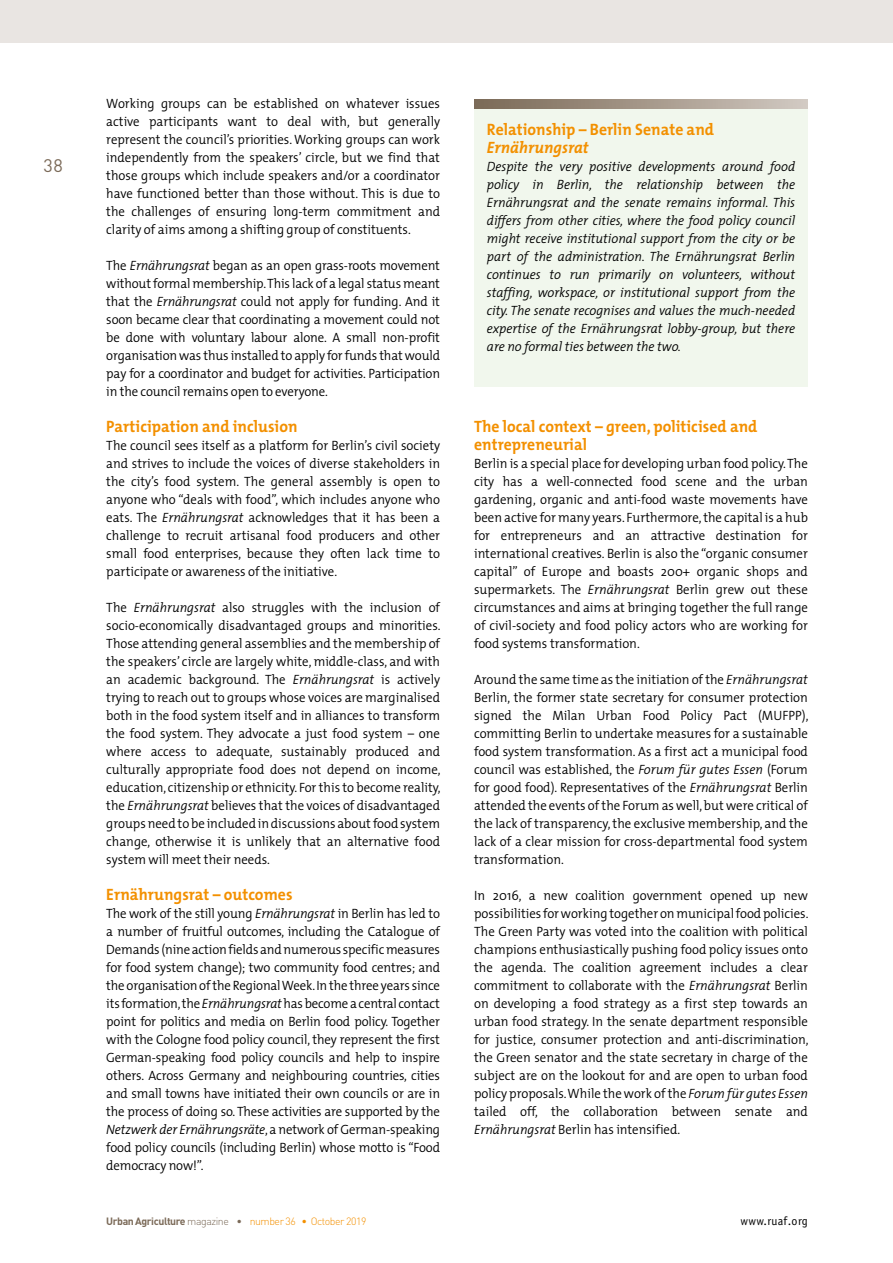
<style>
.page{position:relative;width:893px;height:1263px;background:#fff}
.page>*{position:absolute;margin:0;border:0;box-sizing:border-box;transform-origin:0 0}
.t1{font:18px "DIN";color:#7b6a58}
.t2{font:700 16.5px/18px "The Mix";letter-spacing:.005em;color:#f39000;scale:.95 1}
.t3{font:italic 700 16.5px "The Mix";letter-spacing:.005em;color:#f39000;scale:.95 1}
.t4{font:300 13.5px/18px "The Mix";color:#000;text-align:justify;scale:.95 1}
.t5{font:italic 300 13.5px/18px "The Mix";color:#000;text-align:justify;scale:.95 1}
.t6{font:12px "Officina Sans";letter-spacing:.03em;color:#000}
.t7{font:300 10.5px "DIN";letter-spacing:-.04em;color:#f39000}
.s1{font-style:italic}
.s2{font-weight:700;color:#7b6a58}
.s3{color:#7b6a58}
</style>
<div class="page">
<div style="left:0;top:0;width:893px;height:43px;background:#e9e5e2"></div>
<div style="left:474px;top:108px;width:334px;height:279px;background:#f1f7ed"></div>
<svg style="left:474px;top:99px;width:334px;height:10px"></svg>
<h1 class="t1" style="left:44px;top:155px;width:21px">38</h1>
<p class="t4" style="left:106px;top:94px;width:353px">Working groups can be established on whatever issues active participants want to deal with, but generally represent the council’s priorities. Working groups can work independently from the speakers’ circle, but we find that those groups which include speakers and/or a coordinator have functioned better than those without. This is due to the challenges of ensuring long-term commitment and clarity of aims among a shifting group of constituents.</p>
<p class="t4" style="left:106px;top:256px;width:353px">The <span class="s1">Ernährungsrat</span> began as an open grass-roots movement without formal membership. This lack of a legal status meant that the <span class="s1">Ernährungsrat</span> could not apply for funding. And it soon became clear that coordinating a movement could not be done with voluntary labour alone. A small non-profit organisation was thus installed to apply for funds that would pay for a coordinator and budget for activities. Participation in the council remains open to everyone.</p>
<p class="t2" style="left:106px;top:417px;width:203px">Participation and inclusion</p>
<p class="t4" style="left:106px;top:436px;width:353px">The council sees itself as a platform for Berlin’s civil society and strives to include the voices of diverse stakeholders in the city’s food system. The general assembly is open to anyone who “deals with food”, which includes anyone who eats. The <span class="s1">Ernährungsrat</span> acknowledges that it has been a challenge to recruit artisanal food producers and other small food enterprises, because they often lack time to participate or awareness of the initiative.</p>
<p class="t4" style="left:106px;top:598px;width:354px">The <span class="s1">Ernährungsrat</span> also struggles with the inclusion of socio-economically disadvantaged groups and minorities.<br>Those attending general assemblies and the membership of the speakers’ circle are largely white, middle-class, and with an academic background. The <span class="s1">Ernährungsrat</span> is actively trying to reach out to groups whose voices are marginalised both in the food system itself and in alliances to transform the food system. They advocate a just food system – one where access to adequate, sustainably produced and culturally appropriate food does not depend on income, education, citizenship or ethnicity. For this to become reality, the <span class="s1">Ernährungsrat</span> believes that the voices of disadvantaged groups need to be included in discussions about food system change, otherwise it is unlikely that an alternative food system will meet their needs.</p>
<p class="t2" style="left:106px;top:885px;width:198px">Ernährungsrat – outcomes</p>
<p class="t4" style="left:106px;top:904px;width:353px">The work of the still young <span class="s1">Ernährungsrat</span> in Berlin has led to a number of fruitful outcomes, including the Catalogue of Demands (nine action fields and numerous specific measures for food system change); two community food centres; and the organisation of the Regional Week. In the three years since its formation, the <span class="s1">Ernährungsrat</span> has become a central contact point for politics and media on Berlin food policy. Together with the Cologne food policy council, they represent the first German-speaking food policy councils and help to inspire others. Across Germany and neighbouring countries, cities and small towns have initiated their own councils or are in the process of doing so. These activities are supported by the <span class="s1">Netzwerk der Ernährungsräte</span>, a network of German-speaking food policy councils (including Berlin) whose motto is “Food democracy now!”.</p>
<p class="t7" style="left:106px;top:1215px;width:262px"><span class="s2">Urban Agriculture</span> <span class="s3">magazine •</span> number 36 • October 2019</p>
<p class="t2" style="left:487px;top:120px;width:241px">Relationship – Berlin Senate and</p>
<p class="t3" style="left:487px;top:134px;width:109px">Ernährungsrat</p>
<p class="t5" style="left:487px;top:157px;width:326px">Despite the very positive developments around food policy in Berlin, the relationship between the Ernährungsrat and the senate remains informal. This differs from other cities, where the food policy council might receive institutional support from the city or be part of the administration. The Ernährungsrat Berlin continues to run primarily on volunteers, without staffing, workspace, or institutional support from the city. The senate recognises and values the much-needed expertise of the Ernährungsrat lobby-group, but there are no formal ties between the two.</p>
<p class="t2" style="left:474px;top:417px;width:300px">The local context – green, politicised and entrepreneurial</p>
<p class="t4" style="left:474px;top:454px;width:353px">Berlin is a special place for developing urban food policy. The city has a well-connected food scene and the urban gardening, organic and anti-food waste movements have been active for many years. Furthermore, the capital is a hub for entrepreneurs and an attractive destination for international creatives. Berlin is also the “organic consumer capital” of Europe and boasts 200+ organic shops and supermarkets. The <span class="s1">Ernährungsrat</span> Berlin grew out these circumstances and aims at bringing together the full range of civil-society and food policy actors who are working for food systems transformation.</p>
<p class="t4" style="left:474px;top:670px;width:353px">Around the same time as the initiation of the <span class="s1">Ernährungsrat </span>Berlin, the former state secretary for consumer protection signed the Milan Urban Food Policy Pact (MUFPP), committing Berlin to undertake measures for a sustainable food system transformation. As a first act a municipal food council was established, the <span class="s1">Forum für gutes Essen</span> (Forum for good food). Representatives of the <span class="s1">Ernährungsrat</span> Berlin attended the events of the Forum as well, but were critical of the lack of transparency, the exclusive membership, and the lack of a clear mission for cross-departmental food system transformation.</p>
<p class="t4" style="left:474px;top:886px;width:354px">In 2016, a new coalition government opened up new possibilities for working together on municipal food policies.<br>The Green Party was voted into the coalition with political champions enthusiastically pushing food policy issues onto the agenda. The coalition agreement includes a clear commitment to collaborate with the <span class="s1">Ernährungsrat</span> Berlin on developing a food strategy as a first step towards an urban food strategy. In the senate department responsible for justice, consumer protection and anti-discrimination, the Green senator and the state secretary in charge of the subject are on the lookout for and are open to urban food policy proposals. While the work of the <span class="s1">Forum für gutes Essen </span>tailed off, the collaboration between senate and <span class="s1">Ernährungsrat</span> Berlin has intensified.</p>
<p class="t6" style="left:741px;top:1214px;width:69px">www.ruaf.org</p>
</div>
